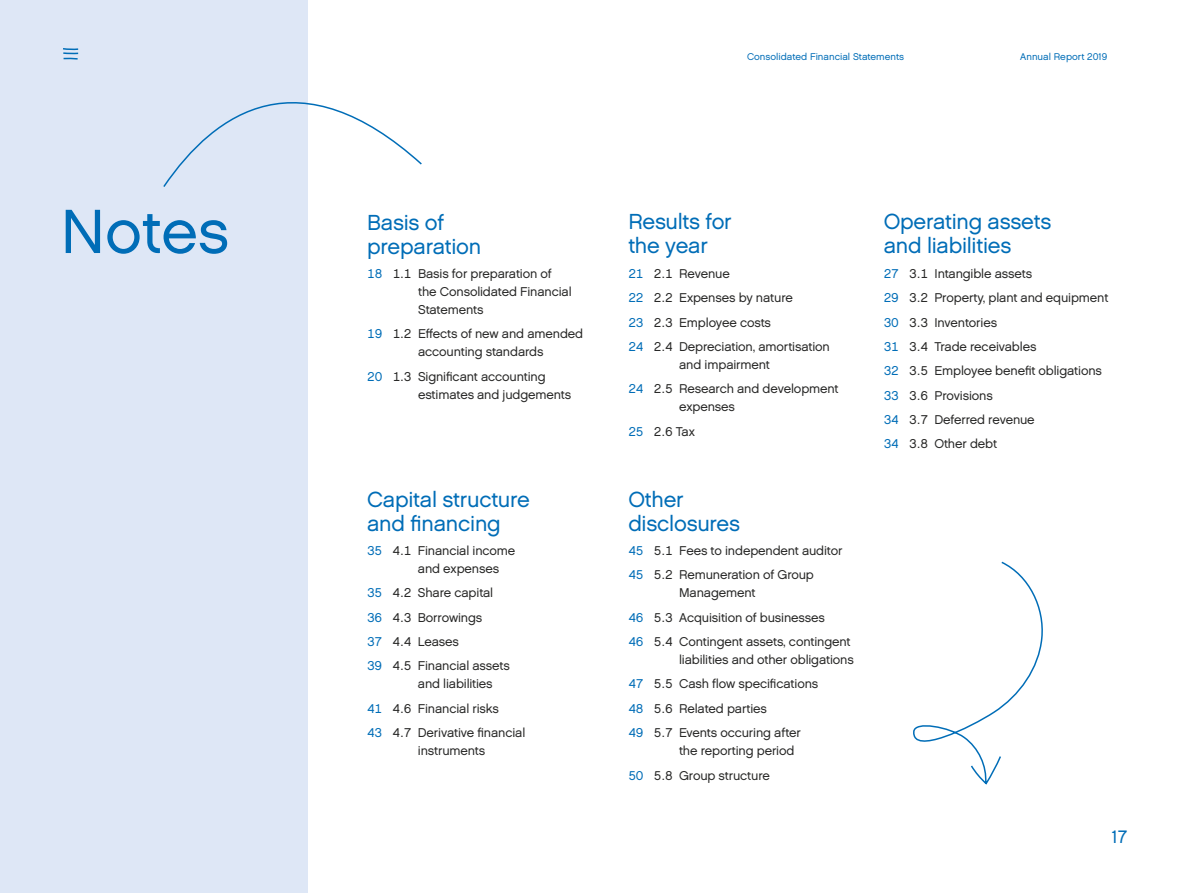
<style>
.page{position:relative;width:1191px;height:893px;background:#fff}
.page>*{position:absolute;margin:0;border:0;box-sizing:border-box;transform-origin:0 0}
.t1{font:62.25px "LEGO Chalet 60";color:#006db7}
.t2{font:21.75px/24px "LEGO Chalet 60";letter-spacing:-.01em;color:#006db7}
.t3{font:18px "LEGO Chalet 60";color:#006db7}
.t4{font:12.75px/24.5px "LEGO Chalet 60";letter-spacing:-.01em;color:#282827}
.t5{font:9.75px "LEGO Chalet 60";color:#006db7}
.s1{color:#006db7}
</style>
<div class="page">
<div style="left:0;top:0;width:307px;height:893px;background:#dee7f6"></div>
<svg style="left:913px;top:561px;width:130px;height:224px"></svg>
<svg style="left:163px;top:55px;width:259px;height:134px"></svg>
<svg style="left:63px;top:48px;width:16px;height:12px"></svg>
<p class="t5" style="left:747px;top:51px;width:158px">Consolidated Financial Statements</p>
<p class="t5" style="left:1020px;top:51px;width:89px">Annual Report 2019</p>
<h1 class="t1" style="left:61px;top:193px;width:170px">Notes</h1>
<h2 class="t2" style="left:367px;top:210px;width:116px">Basis of preparation</h2>
<p class="t4" style="left:418px;top:264px;width:155px;line-height:18px;text-indent:-51px"><span class="s1">18</span> 1.1 Basis for preparation of the Consolidated Financial<br>Statements</p>
<p class="t4" style="left:418px;top:325px;width:167px;line-height:18px;text-indent:-51px"><span class="s1">19</span> 1.2 Effects of new and amended accounting standards</p>
<p class="t4" style="left:418px;top:367px;width:155px;line-height:18px;text-indent:-51px"><span class="s1">20</span> 1.3 Significant accounting estimates and judgements</p>
<h2 class="t2" style="left:367px;top:487px;width:164px">Capital structure and financing</h2>
<p class="t4" style="left:418px;top:541px;width:99px;line-height:18px;text-indent:-51px"><span class="s1">35</span> 4.1 Financial income and expenses</p>
<p class="t4" style="left:367px;top:581px;width:144px"><span class="s1">35</span> 4.2 Share capital<br><span class="s1">36</span> 4.3 Borrowings<br><span class="s1">37</span> 4.4 Leases<br><span class="s1">39</span> 4.5 Financial assets</p>
<p class="t4" style="left:367px;top:672px;width:160px;text-indent:51px">and liabilities<br><span class="s1">41</span> 4.6 Financial risks<br><span class="s1">43</span> 4.7 Derivative financial</p>
<p class="t4" style="left:418px;top:738px;width:69px">instruments</p>
<h2 class="t2" style="left:628px;top:210px;width:105px">Results for the year</h2>
<p class="t4" style="left:628px;top:261px;width:203px"><span class="s1">21</span> 2.1 Revenue<br><span class="s1">22</span> 2.2 Expenses by nature<br><span class="s1">23</span> 2.3 Employee costs<br><span class="s1">24</span> 2.4 Depreciation, amortisation</p>
<p class="t4" style="left:628px;top:352px;width:212px;text-indent:51px">and impairment<br><span class="s1">24</span> 2.5 Research and development</p>
<p class="t4" style="left:628px;top:395px;width:108px;text-indent:51px">expenses<br><span class="s1">25</span> 2.6 Tax</p>
<h2 class="t2" style="left:628px;top:487px;width:113px">Other disclosures</h2>
<p class="t4" style="left:628px;top:538px;width:216px"><span class="s1">45</span> 5.1 Fees to independent auditor<br><span class="s1">45</span> 5.2 Remuneration of Group</p>
<p class="t4" style="left:628px;top:581px;width:224px;text-indent:51px">Management<br><span class="s1">46</span> 5.3 Acquisition of businesses<br><span class="s1">46</span> 5.4 Contingent assets, contingent</p>
<p class="t4" style="left:628px;top:647px;width:227px;text-indent:51px">liabilities and other obligations<br><span class="s1">47</span> 5.5 Cash flow specifications<br><span class="s1">48</span> 5.6 Related parties<br><span class="s1">49</span> 5.7 Events occuring after</p>
<p class="t4" style="left:628px;top:738px;width:168px;text-indent:51px">the reporting period<br><span class="s1">50</span> 5.8 Group structure</p>
<h2 class="t2" style="left:883px;top:210px;width:169px">Operating assets and liabilities</h2>
<p class="t4" style="left:883px;top:261px;width:226px"><span class="s1">27</span> 3.1 Intangible assets<br><span class="s1">29</span> 3.2 Property, plant and equipment<br><span class="s1">30</span> 3.3 Inventories<br><span class="s1">31</span> 3.4 Trade receivables<br><span class="s1">32</span> 3.5 Employee benefit obligations<br><span class="s1">33</span> 3.6 Provisions<br><span class="s1">34</span> 3.7 Deferred revenue<br><span class="s1">34</span> 3.8 Other debt</p>
<h3 class="t3" style="left:1112px;top:825px;width:17px">17</h3>
</div>
